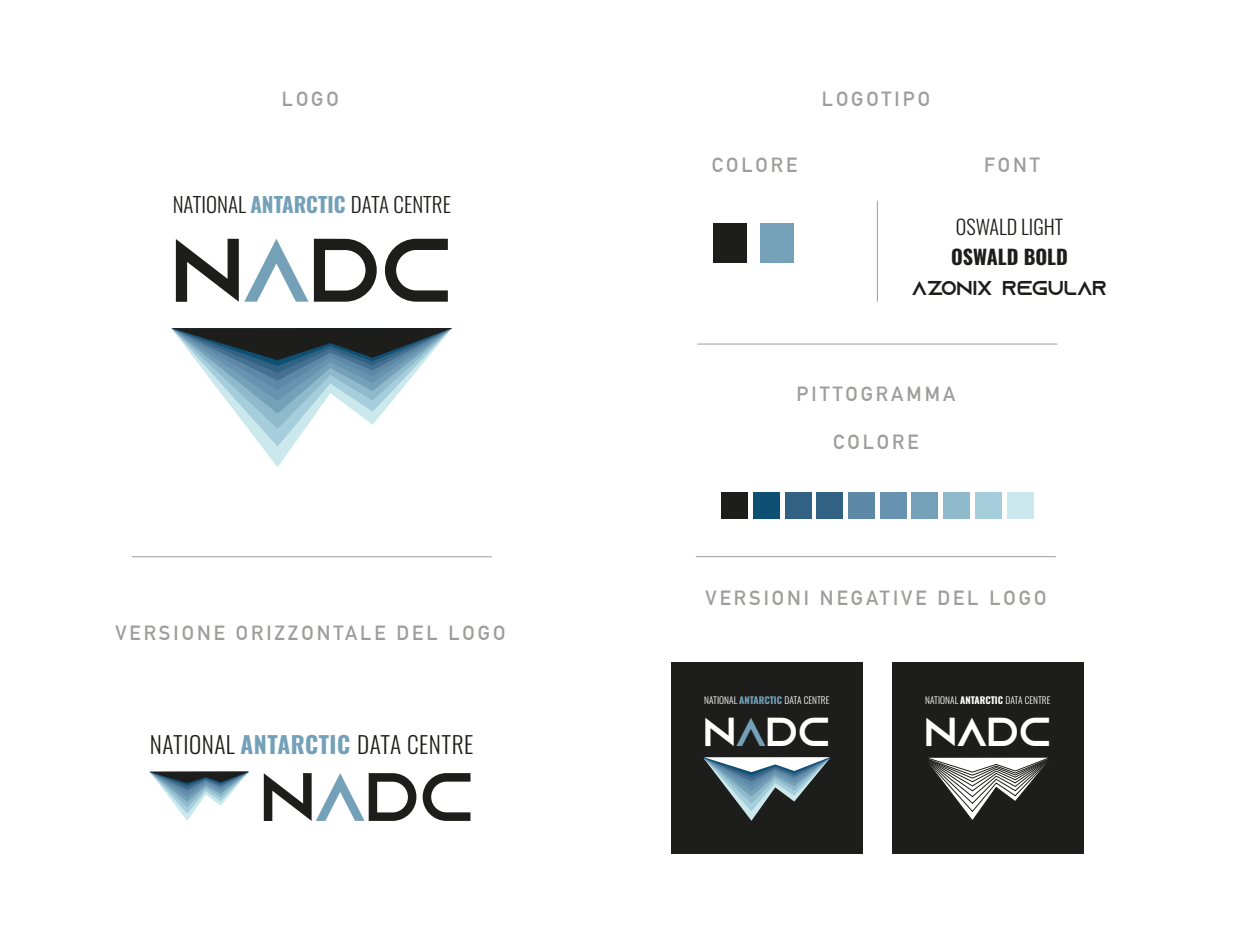
<style>
.page{position:relative;width:1260px;height:945px;background:#fff}
.page>*{position:absolute;margin:0;border:0;box-sizing:border-box;transform-origin:0 0}
.t1{font:89.95px "Azonix";color:#1d1d1b}
.t2{font:68.25px "Azonix";color:#1d1d1b}
.t3{font:40.43px "Azonix";color:#fff}
.t4{font:300 23.28px "Oswald";letter-spacing:.02em;color:#1d1d1b}
.t5{font:300 21px "Oswald";color:#1d1d1b}
.t6{font:700 20.12px "DIN Alternate";letter-spacing:.15em;color:#9d9d9c}
.t7{font:20.12px "Azonix";color:#1d1d1b}
.t8{font:300 20.12px "Oswald";color:#1d1d1b}
.t9{font:700 20.12px "Oswald";color:#1d1d1b}
.t10{font:300 9.45px "Oswald";color:#fff}
.s1{font-weight:700;color:#74a0b8}
.s2{color:#74a0b8}
.s3{font-weight:700}
</style>
<div class="page">
<svg style="left:172px;top:328px;width:280px;height:139px"></svg>
<svg style="left:150px;top:772px;width:99px;height:49px"></svg>
<hr style="left:132px;top:556px;width:360px;height:1px;background:#9d9d9c">
<div style="left:671px;top:662px;width:192px;height:192px;background:#1d1d1b"></div>
<svg style="left:704px;top:757px;width:126px;height:64px"></svg>
<div style="left:892px;top:662px;width:192px;height:192px;background:#1d1d1b"></div>
<svg style="left:927px;top:757px;width:122px;height:63px"></svg>
<div style="left:753px;top:492px;width:26px;height:26px;background:#0e5073"></div>
<div style="left:785px;top:492px;width:26px;height:26px;background:#316183"></div>
<div style="left:722px;top:492px;width:26px;height:26px;background:#1d1d1b"></div>
<div style="left:817px;top:492px;width:26px;height:26px;background:#316183"></div>
<div style="left:849px;top:492px;width:26px;height:26px;background:#5d88a6"></div>
<div style="left:880px;top:492px;width:26px;height:26px;background:#6793b0"></div>
<div style="left:912px;top:492px;width:26px;height:26px;background:#74a0b8"></div>
<div style="left:944px;top:492px;width:26px;height:26px;background:#8fbacc"></div>
<div style="left:975px;top:492px;width:26px;height:26px;background:#a5cddb"></div>
<div style="left:1007px;top:492px;width:26px;height:26px;background:#cbe8ed"></div>
<hr style="left:697px;top:344px;width:360px;height:1px;background:#9d9d9c">
<hr style="left:696px;top:556px;width:360px;height:1px;background:#9d9d9c">
<div style="left:713px;top:224px;width:34px;height:39px;background:#1d1d1b"></div>
<div style="left:760px;top:224px;width:33px;height:39px;background:#74a0b8"></div>
<hr style="left:877px;top:201px;width:1px;height:101px;background:#9d9d9c">
<p class="t6" style="left:282px;top:83px;width:58px">LOGO</p>
<p class="t5" style="left:173px;top:186px;width:280px">NATIONAL <span class="s1">ANTARCTIC</span> DATA CENTRE</p>
<h1 class="t1" style="left:171px;top:231px;width:282px">N<span class="s2">A</span>DC</h1>
<p class="t6" style="left:115px;top:618px;width:392px">VERSIONE ORIZZONTALE DEL LOGO</p>
<p class="t4" style="left:150px;top:723px;width:325px">NATIONAL <span class="s1">ANTARCTIC</span> DATA CENTRE</p>
<h2 class="t2" style="left:260px;top:767px;width:215px">N<span class="s2">A</span>DC</h2>
<p class="t6" style="left:822px;top:83px;width:110px">LOGOTIPO</p>
<p class="t6" style="left:712px;top:150px;width:87px">COLORE</p>
<p class="t6" style="left:984px;top:150px;width:57px">FONT</p>
<p class="t8" style="left:956px;top:209px;width:109px">OSWALD LIGHT</p>
<p class="t9" style="left:951px;top:246px;width:118px">OSWALD BOLD</p>
<p class="t7" style="left:912px;top:279px;width:196px">AZONIX REGULAR</p>
<p class="t6" style="left:797px;top:378px;width:160px">PITTOGRAMMA</p>
<p class="t6" style="left:833px;top:426px;width:87px">COLORE</p>
<p class="t6" style="left:706px;top:583px;width:342px">VERSIONI NEGATIVE DEL LOGO</p>
<p class="t10" style="left:704px;top:692px;width:127px">NATIONAL <span class="s1">ANTARCTIC</span> DATA CENTRE</p>
<h3 class="t3" style="left:704px;top:714px;width:128px">N<span class="s2">A</span>DC</h3>
<p class="t10" style="left:925px;top:692px;width:127px">NATIONAL <span class="s3">ANTARCTIC</span> DATA CENTRE</p>
<h3 class="t3" style="left:925px;top:714px;width:128px">NADC</h3>
</div>
